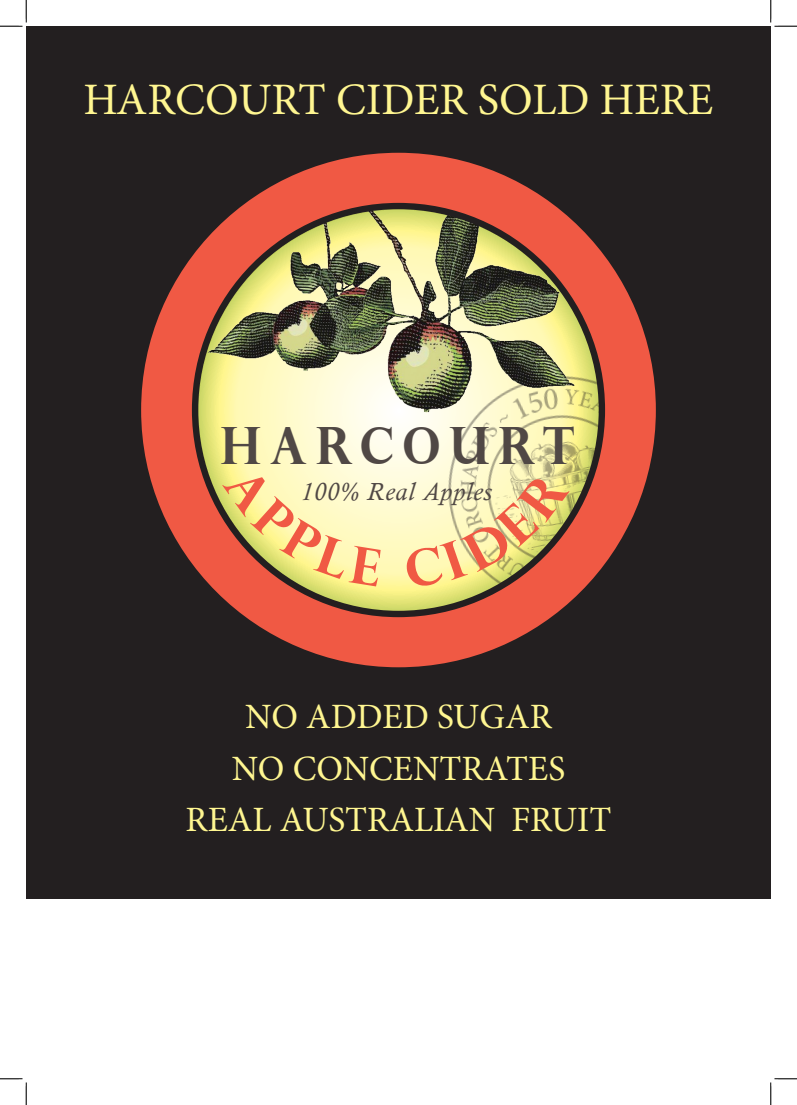
<style>
.page{position:relative;width:797px;height:1105px;background:#fff}
.page>*{position:absolute;margin:0;border:0;box-sizing:border-box;transform-origin:0 0}
.t1{font:700 51.5px "Perpetua Titling";letter-spacing:.2em;color:#504845;scale:.9 1}
.t2{font:45px "Minion Pro";color:#fff691}
.t3{font:35.62px "Minion Pro";color:#fff691}
.t4{font:italic 25.25px "Calisto";letter-spacing:.04em;color:#504845}
</style>
<div class="page">
<div style="left:26px;top:26px;width:744px;height:873px;background:#231f20"></div>
<div style="left:141px;top:153px;width:515px;height:514px;background:#f05944;border-radius:50%"></div>
<svg style="left:192px;top:203px;width:413px;height:414px"></svg>
<img style="left:416px;top:355px;width:189px;height:250px">
<img style="left:208px;top:205px;width:366px;height:266px">
<div style="left:172px;top:183px;width:453px;height:453px;border:21px solid #f05944;border-radius:50%"></div>
<svg style="left:0;top:0;width:27px;height:27px"></svg>
<svg style="left:0;top:1078px;width:27px;height:27px"></svg>
<svg style="left:770px;top:0;width:27px;height:27px"></svg>
<svg style="left:770px;top:1078px;width:27px;height:27px"></svg>
<svg style="left:222px;top:464px;width:160px;height:122px"></svg>
<svg style="left:404px;top:469px;width:165px;height:119px"></svg>
<p class="t2" style="left:83px;top:69px;width:631px">HARCOURT CIDER SOLD HERE</p>
<p class="t1" style="left:221px;top:413px;width:394px">HARCOURT</p>
<p class="t4" style="left:301px;top:477px;width:192px">100% Real Apples</p>
<p class="t3" style="left:245px;top:693px;width:308px">NO ADDED SUGAR</p>
<p class="t3" style="left:232px;top:744px;width:335px">NO CONCENTRATES</p>
<p class="t3" style="left:185px;top:795px;width:427px">REAL AUSTRALIAN FRUIT</p>
</div>
